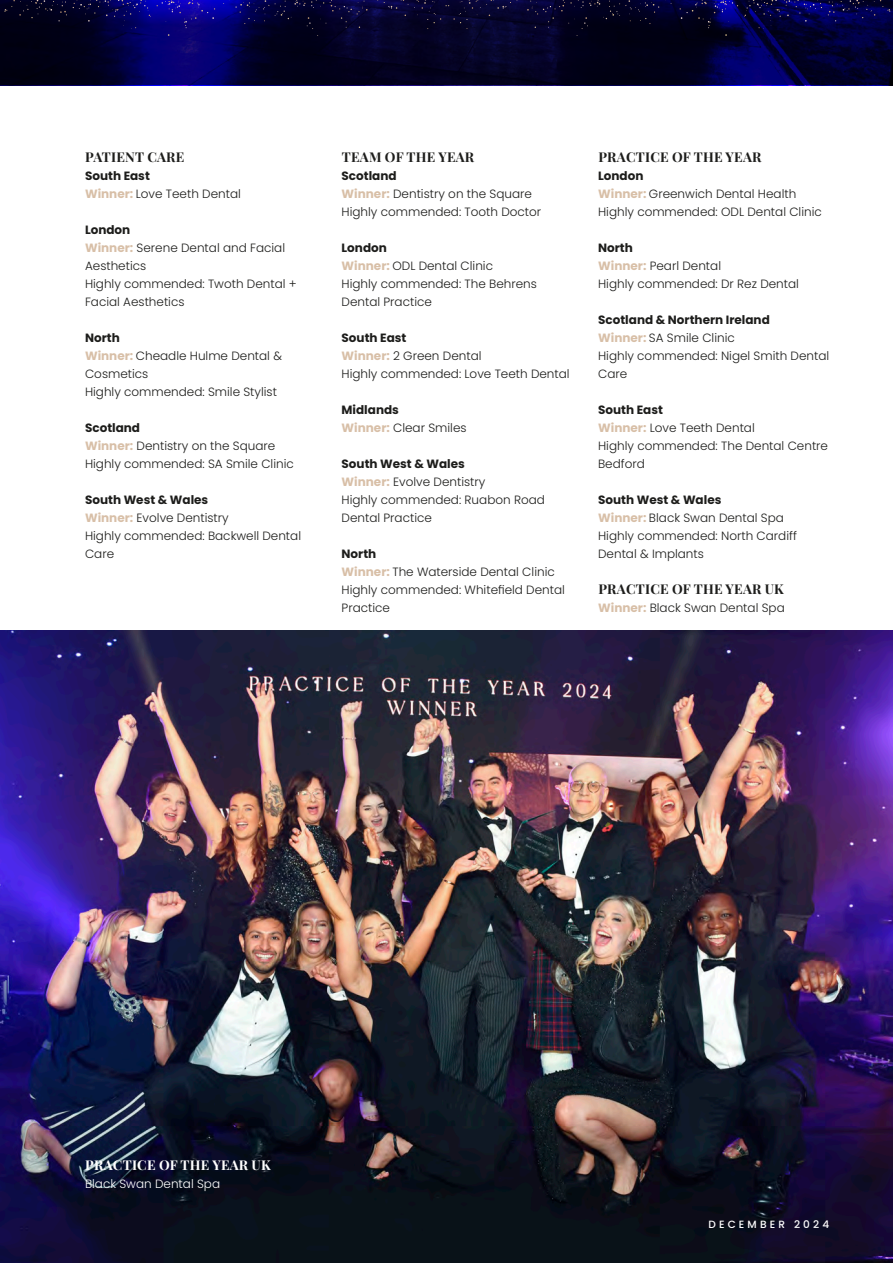
<style>
.page{position:relative;width:893px;height:1263px;background:#fff}
.page>*{position:absolute;margin:0;border:0;box-sizing:border-box;transform-origin:0 0}
.t1{font:13.5px "Playfair Display";letter-spacing:.02em;color:#1d1d1b}
.t2{font:13.5px "Playfair Display";letter-spacing:.02em;color:#fff}
.t3{font:300 12px/18px "Poppins";color:#1d1d1b}
.t4{font:300 12px "Poppins";color:#fff}
.t5{font:500 10.5px "Poppins";letter-spacing:.3em;color:#fff}
.s1{font-weight:700}
.s2{font-weight:700;color:#d8bfa7}
</style>
<div class="page">
<img style="left:0;top:630px;width:893px;height:633px">
<svg style="left:0;top:0;width:893px;height:85px;background:#01002f"></svg>
<svg style="left:157px;top:0;width:58px;height:28px;background:#0f059e"></svg>
<svg style="left:73px;top:0;width:78px;height:29px;background:#040350"></svg>
<svg style="left:4px;top:0;width:63px;height:21px"></svg>
<svg style="left:223px;top:0;width:145px;height:29px;background:#050341"></svg>
<svg style="left:665px;top:0;width:7px;height:4px"></svg>
<svg style="left:680px;top:0;width:58px;height:28px;background:#05044e"></svg>
<svg style="left:744px;top:0;width:78px;height:29px;background:#04034a"></svg>
<svg style="left:828px;top:0;width:62px;height:21px"></svg>
<svg style="left:384px;top:0;width:127px;height:29px;background:#08062f"></svg>
<svg style="left:527px;top:0;width:132px;height:29px;background:#050325"></svg>
<p class="t1" style="left:85px;top:146px;width:101px">PATIENT CARE</p>
<p class="t3" style="left:85px;top:167px;width:157px"><span class="s1">South East<br></span><span class="s2">Winner:</span> Love Teeth Dental</p>
<p class="t3" style="left:85px;top:221px;width:213px"><span class="s1">London<br></span><span class="s2">Winner:</span> Serene Dental and Facial<br>Aesthetics<br>Highly commended: Twoth Dental +<br>Facial Aesthetics</p>
<p class="t3" style="left:85px;top:329px;width:198px"><span class="s1">North<br></span><span class="s2">Winner:</span> Cheadle Hulme Dental &amp;<br>Cosmetics<br>Highly commended: Smile Stylist</p>
<p class="t3" style="left:85px;top:419px;width:210px"><span class="s1">Scotland<br></span><span class="s2">Winner:</span> Dentistry on the Square<br>Highly commended: SA Smile Clinic</p>
<p class="t3" style="left:85px;top:491px;width:218px"><span class="s1">South West &amp; Wales<br></span><span class="s2">Winner:</span> Evolve Dentistry<br>Highly commended: Backwell Dental<br>Care</p>
<p class="t1" style="left:342px;top:146px;width:134px">TEAM OF THE YEAR</p>
<p class="t3" style="left:342px;top:167px;width:201px"><span class="s1">Scotland<br></span><span class="s2">Winner:</span> Dentistry on the Square<br>Highly commended: Tooth Doctor</p>
<p class="t3" style="left:342px;top:239px;width:197px"><span class="s1">London<br></span><span class="s2">Winner:</span> ODL Dental Clinic<br>Highly commended: The Behrens<br>Dental Practice</p>
<p class="t3" style="left:342px;top:329px;width:230px"><span class="s1">South East<br></span><span class="s2">Winner:</span> 2 Green Dental<br>Highly commended: Love Teeth Dental</p>
<p class="t3" style="left:342px;top:401px;width:126px"><span class="s1">Midlands<br></span><span class="s2">Winner:</span> Clear Smiles</p>
<p class="t3" style="left:342px;top:455px;width:205px"><span class="s1">South West &amp; Wales<br></span><span class="s2">Winner:</span> Evolve Dentistry<br>Highly commended: Ruabon Road<br>Dental Practice</p>
<p class="t3" style="left:342px;top:545px;width:225px"><span class="s1">North<br></span><span class="s2">Winner:</span> The Waterside Dental Clinic<br>Highly commended: Whitefield Dental<br>Practice</p>
<p class="t1" style="left:598px;top:146px;width:164px">PRACTICE OF THE YEAR</p>
<p class="t3" style="left:598px;top:167px;width:225px"><span class="s1">London<br></span><span class="s2">Winner:</span> Greenwich Dental Health<br>Highly commended: ODL Dental Clinic</p>
<p class="t3" style="left:598px;top:239px;width:202px"><span class="s1">North<br></span><span class="s2">Winner:</span> Pearl Dental<br>Highly commended: Dr Rez Dental</p>
<p class="t3" style="left:598px;top:311px;width:233px"><span class="s1">Scotland &amp; Northern Ireland<br></span><span class="s2">Winner:</span> SA Smile Clinic<br>Highly commended: Nigel Smith Dental<br>Care</p>
<p class="t3" style="left:598px;top:401px;width:231px"><span class="s1">South East<br></span><span class="s2">Winner:</span> Love Teeth Dental<br>Highly commended: The Dental Centre<br>Bedford</p>
<p class="t3" style="left:598px;top:491px;width:200px"><span class="s1">South West &amp; Wales<br></span><span class="s2">Winner:</span> Black Swan Dental Spa<br>Highly commended: North Cardiff<br>Dental &amp; Implants</p>
<p class="t1" style="left:598px;top:578px;width:187px">PRACTICE OF THE YEAR UK</p>
<p class="t3" style="left:598px;top:599px;width:188px"><span class="s2">Winner:</span> Black Swan Dental Spa</p>
<p class="t2" style="left:85px;top:1154px;width:187px">PRACTICE OF THE YEAR UK</p>
<p class="t4" style="left:85px;top:1177px;width:137px">Black Swan Dental Spa</p>
<p class="t5" style="left:708px;top:1219px;width:122px">DECEMBER 2024</p>
</div>
